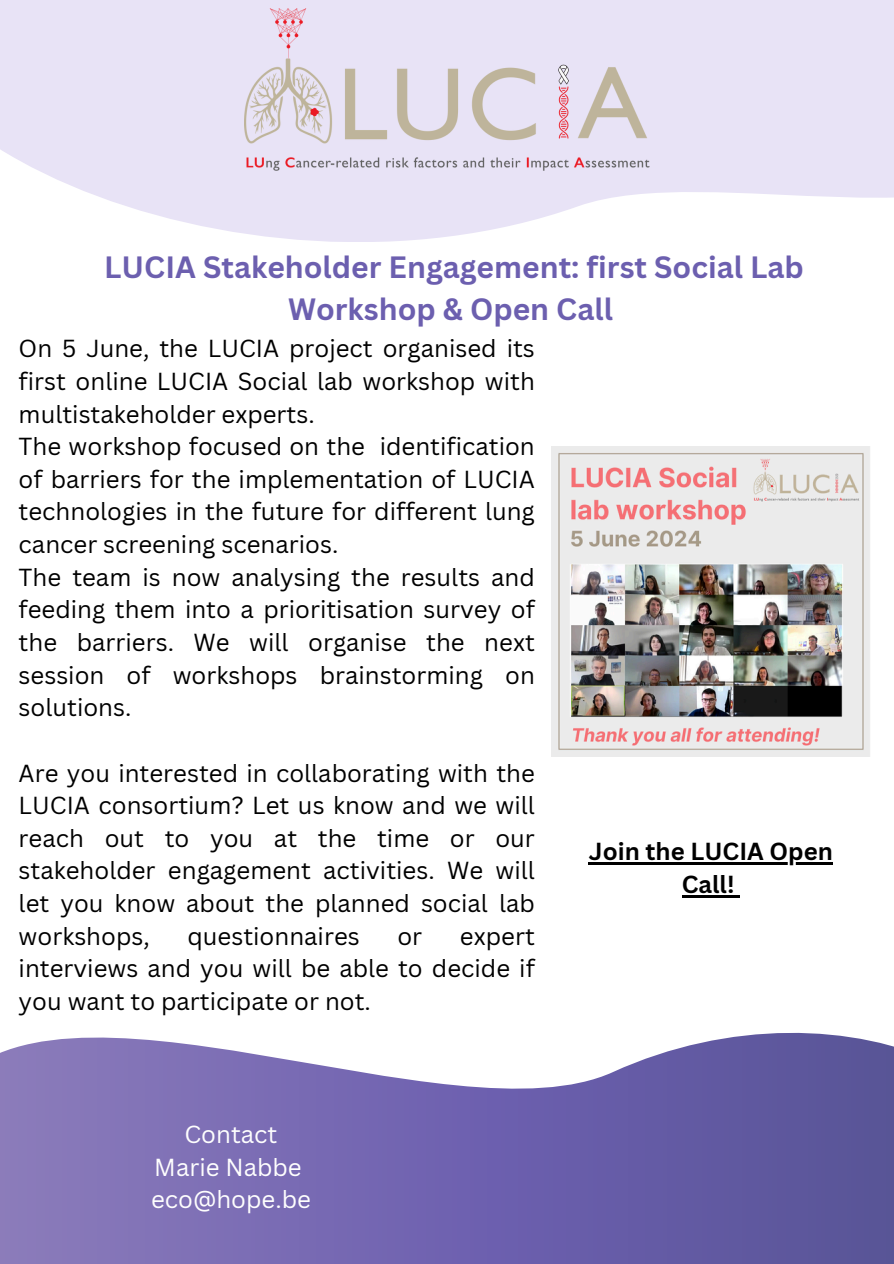
<style>
.page{position:relative;width:894px;height:1264px;background:#fff}
.page>*{position:absolute;margin:0;border:0;box-sizing:border-box;transform-origin:0 0}
.t1{font:700 30px/41.7px "Canva Sans";color:#6c5faf;text-align:center}
.t2{font:24px/32.7px "Canva Sans";color:#000;text-align:justify}
.t3{font:24px "Canva Sans";color:#fefefe}
.t4{font:700 24px/32.7px "Canva Sans";color:#000;text-align:center}
</style>
<div class="page">
<svg style="left:0;top:0;width:893px;height:242px;fill:#e8e3f6"></svg>
<svg style="left:0;top:1032px;width:893px;height:231px;background:#7f75b5"></svg>
<img style="left:244px;top:8px;width:405px;height:162px">
<img style="left:551px;top:446px;width:319px;height:311px">
<hr style="left:588px;top:862px;width:244px;height:2px;background:#000">
<hr style="left:681px;top:895px;width:53px;height:2px;background:#000">
<svg style="left:734px;top:895px;width:6px;height:2px"></svg>
<p class="t1" style="left:104px;top:246px;width:701px">LUCIA Stakeholder Engagement: first Social Lab<br>Workshop &amp; Open Call</p>
<p class="t2" style="left:19px;top:331px;width:517px">On 5 June, the LUCIA project organised its first online LUCIA Social lab workshop with multistakeholder experts.</p>
<p class="t2" style="left:19px;top:429px;width:517px">The workshop focused on the identification of barriers for the implementation of LUCIA technologies in the future for different lung cancer screening scenarios.</p>
<p class="t2" style="left:19px;top:560px;width:517px">The team is now analysing the results and feeding them into a prioritisation survey of the barriers. We will organise the next session of workshops brainstorming on solutions.</p>
<p class="t2" style="left:19px;top:756px;width:517px">Are you interested in collaborating with the LUCIA consortium? Let us know and we will reach out to you at the time or our stakeholder engagement activities. We will let you know about the planned social lab workshops,</p>
<p class="t2" style="left:187px;top:919px;width:174px">questionnaires</p>
<p class="t2" style="left:397px;top:919px;width:26px">or</p>
<p class="t2" style="left:19px;top:919px;width:517px;text-indent:441px">expert interviews and you will be able to decide if you want to participate or not.</p>
<p class="t3" style="left:184px;top:1117px;width:94px">Contact</p>
<p class="t3" style="left:154px;top:1150px;width:149px">Marie Nabbe</p>
<p class="t3" style="left:151px;top:1182px;width:161px">eco@hope.be</p>
<h2 class="t4" style="left:588px;top:834px;width:245px">Join the LUCIA Open<br>Call!</h2>
</div>
